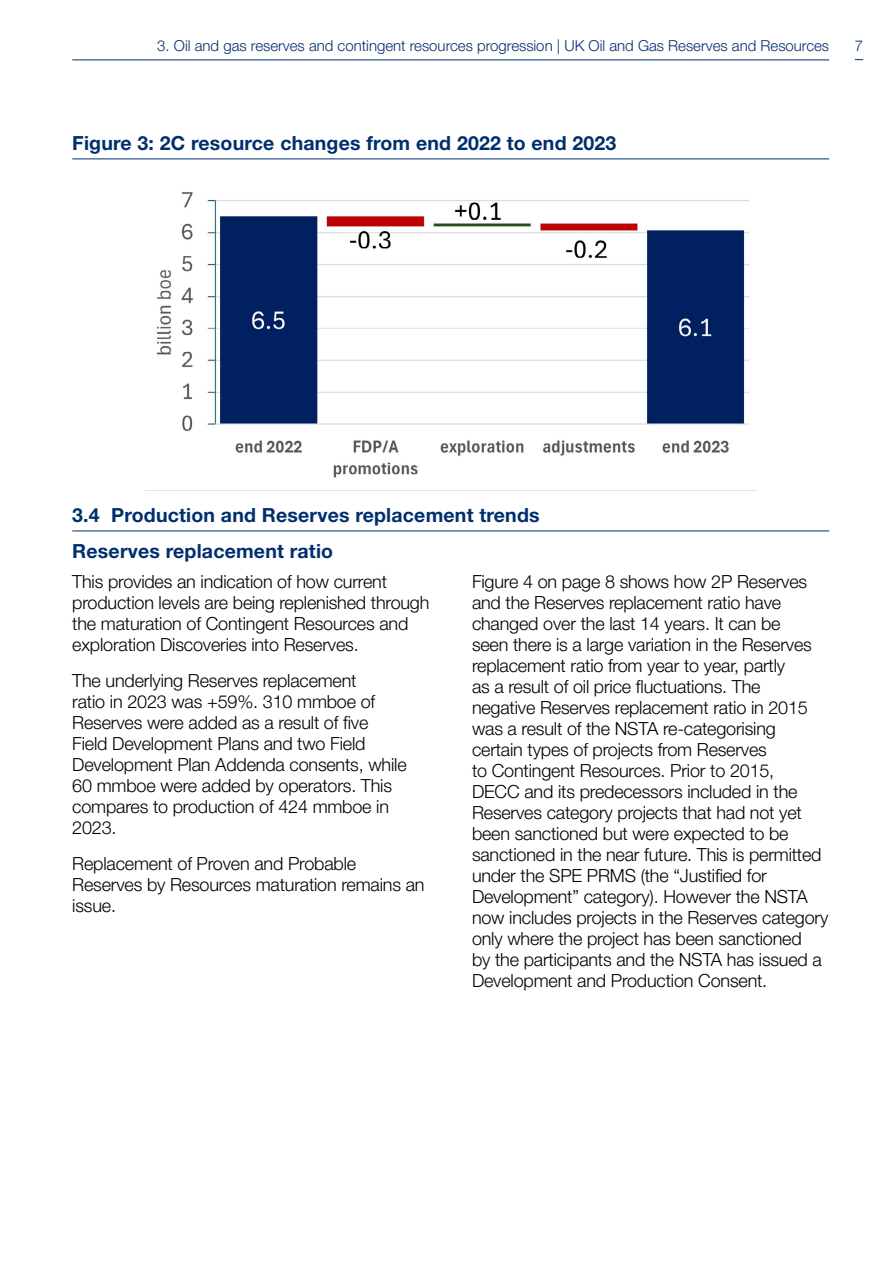
<style>
.page{position:relative;width:893px;height:1263px;background:#fff}
.page>*{position:absolute;margin:0;border:0;box-sizing:border-box;transform-origin:0 0}
.sub-heading_bottom_Rule{font:700 19.5px "Helvetica Neue LT Pro";letter-spacing:.01em;color:#002f6e}
.subheading_bold_No_Rule{font:700 19.5px "Helvetica Neue LT Pro";letter-spacing:.01em;color:#002f6e}
.body_copy{font:300 18px/21px "Helvetica Neue LT Pro";letter-spacing:-.01em;color:#000}
.t1{font:300 15px "Helvetica Neue LT Pro";color:#002f6e}
</style>
<div class="page">
<hr style="left:72px;top:60px;width:757px;height:1px;background:#002f6e">
<hr style="left:72px;top:159px;width:757px;height:1px;background:#002f6e">
<img style="left:157px;top:192px;width:592px;height:286px">
<hr style="left:72px;top:531px;width:757px;height:1px;background:#002f6e">
<p class="t1" style="left:157px;top:37px;width:673px">3. Oil and gas reserves and contingent resources progression | UK Oil and Gas Reserves and Resources</p>
<p class="t1" style="left:855px;top:36px;width:10px">7</p>
<p class="sub-heading_bottom_Rule" style="left:72px;top:131px;width:546px">Figure 3: 2C resource changes from end 2022 to end 2023</p>
<p class="sub-heading_bottom_Rule" style="left:72px;top:503px;width:469px">3.4 Production and Reserves replacement trends</p>
<p class="subheading_bold_No_Rule" style="left:72px;top:539px;width:262px">Reserves replacement ratio</p>
<p class="body_copy" style="left:72px;top:571px;width:359px">This provides an indication of how current production levels are being replenished through the maturation of Contingent Resources and exploration Discoveries into Reserves.</p>
<p class="body_copy" style="left:72px;top:670px;width:336px">The underlying Reserves replacement<br>ratio in 2023 was +59%. 310 mmboe of Reserves were added as a result of five Field Development Plans and two Field Development Plan Addenda consents, while 60 mmboe were added by operators. This compares to production of 424 mmboe in 2023.</p>
<p class="body_copy" style="left:72px;top:853px;width:354px">Replacement of Proven and Probable<br>Reserves by Resources maturation remains an issue.</p>
<p class="body_copy" style="left:472px;top:571px;width:358px">Figure 4 on page 8 shows how 2P Reserves and the Reserves replacement ratio have changed over the last 14 years. It can be<br>seen there is a large variation in the Reserves replacement ratio from year to year, partly<br>as a result of oil price fluctuations. The negative Reserves replacement ratio in 2015 was a result of the NSTA re-categorising certain types of projects from Reserves<br>to Contingent Resources. Prior to 2015,<br>DECC and its predecessors included in the Reserves category projects that had not yet been sanctioned but were expected to be sanctioned in the near future. This is permitted under the SPE PRMS (the “Justified for Development” category). However the NSTA now includes projects in the Reserves category only where the project has been sanctioned<br>by the participants and the NSTA has issued a Development and Production Consent.</p>
</div>
